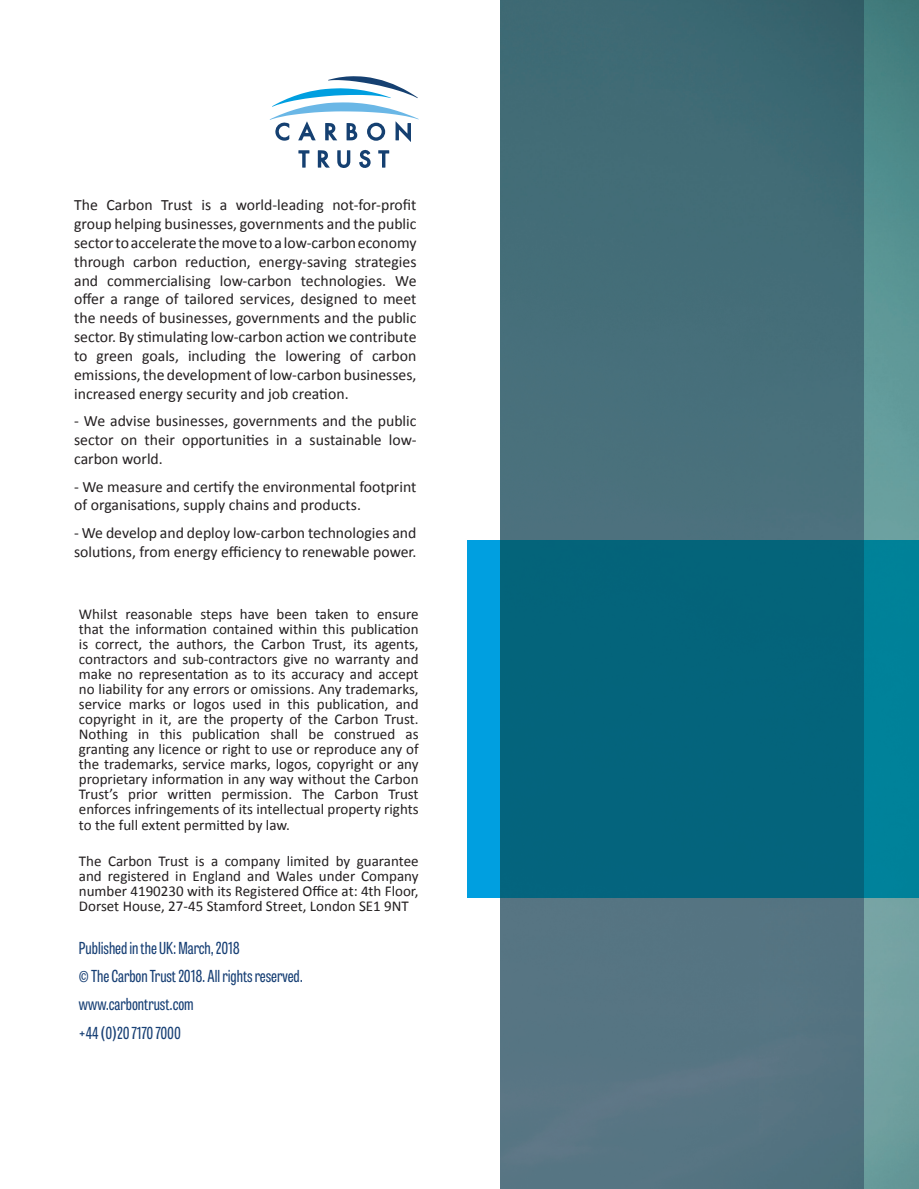
<style>
.page{position:relative;width:919px;height:1189px;background:#fff}
.page>*{position:absolute;margin:0;border:0;box-sizing:border-box;transform-origin:0 0}
.t1{font:16.5px/28.3px "Tablet Gothic Compressed";color:#184075}
.t2{font:15.75px/18.9px "Calibri";color:#231f20;text-align:justify}
.t3{font:15px/15px "Calibri";color:#231f20;text-align:justify}
</style>
<div class="page">
<img style="left:501px;top:0;width:418px;height:1189px">
<img style="left:501px;top:897px;width:1px;height:292px">
<div style="left:468px;top:540px;width:33px;height:357px;background:#009fe0"></div>
<img style="left:501px;top:540px;width:1px;height:357px">
<svg style="left:318px;top:150px;width:12px;height:18px"></svg>
<svg style="left:337px;top:150px;width:13px;height:18px"></svg>
<svg style="left:359px;top:149px;width:12px;height:19px"></svg>
<svg style="left:270px;top:76px;width:149px;height:66px"></svg>
<svg style="left:378px;top:150px;width:11px;height:18px"></svg>
<svg style="left:298px;top:150px;width:11px;height:18px"></svg>
<p class="t2" style="left:74px;top:195px;width:344px">The Carbon Trust is a world-leading not-for-profit group helping businesses, governments and the public sector to accelerate the move to a low-carbon economy through carbon reduction, energy-saving strategies and commercialising low-carbon technologies. We offer a range of tailored services, designed to meet the needs of businesses, governments and the public sector. By stimulating low-carbon action we contribute to green goals, including the lowering of carbon emissions, the development of low-carbon businesses, increased energy security and job creation.</p>
<p class="t2" style="left:74px;top:412px;width:344px">- We advise businesses, governments and the public sector on their opportunities in a sustainable low&shy;carbon world.</p>
<p class="t2" style="left:74px;top:477px;width:344px">- We measure and certify the environmental footprint of organisations, supply chains and products.</p>
<p class="t2" style="left:74px;top:523px;width:344px">- We develop and deploy low-carbon technologies and solutions, from energy efficiency to renewable power.</p>
<p class="t3" style="left:79px;top:607px;width:341px">Whilst reasonable steps have been taken to ensure that the information contained within this publication is correct, the authors, the Carbon Trust, its agents, contractors and sub-contractors give no warranty and make no representation as to its accuracy and accept no liability for any errors or omissions. Any trademarks, service marks or logos used in this publication, and copyright in it, are the property of the Carbon Trust.<br>Nothing in this publication shall be construed as granting any licence or right to use or reproduce any of the trademarks, service marks, logos, copyright or any proprietary information in any way without the Carbon Trust’s prior written permission. The Carbon Trust enforces infringements of its intellectual property rights to the full extent permitted by law.</p>
<p class="t3" style="left:79px;top:853px;width:341px">The Carbon Trust is a company limited by guarantee and registered in England and Wales under Company number 4190230 with its Registered Office at: 4th Floor, Dorset House, 27-45 Stamford Street, London SE1 9NT</p>
<p class="t1" style="left:79px;top:933px;width:225px">Published in the UK: March, 2018<br>© The Carbon Trust 2018. All rights reserved. www.carbontrust.com<br>+44 (0)20 7170 7000</p>
</div>
